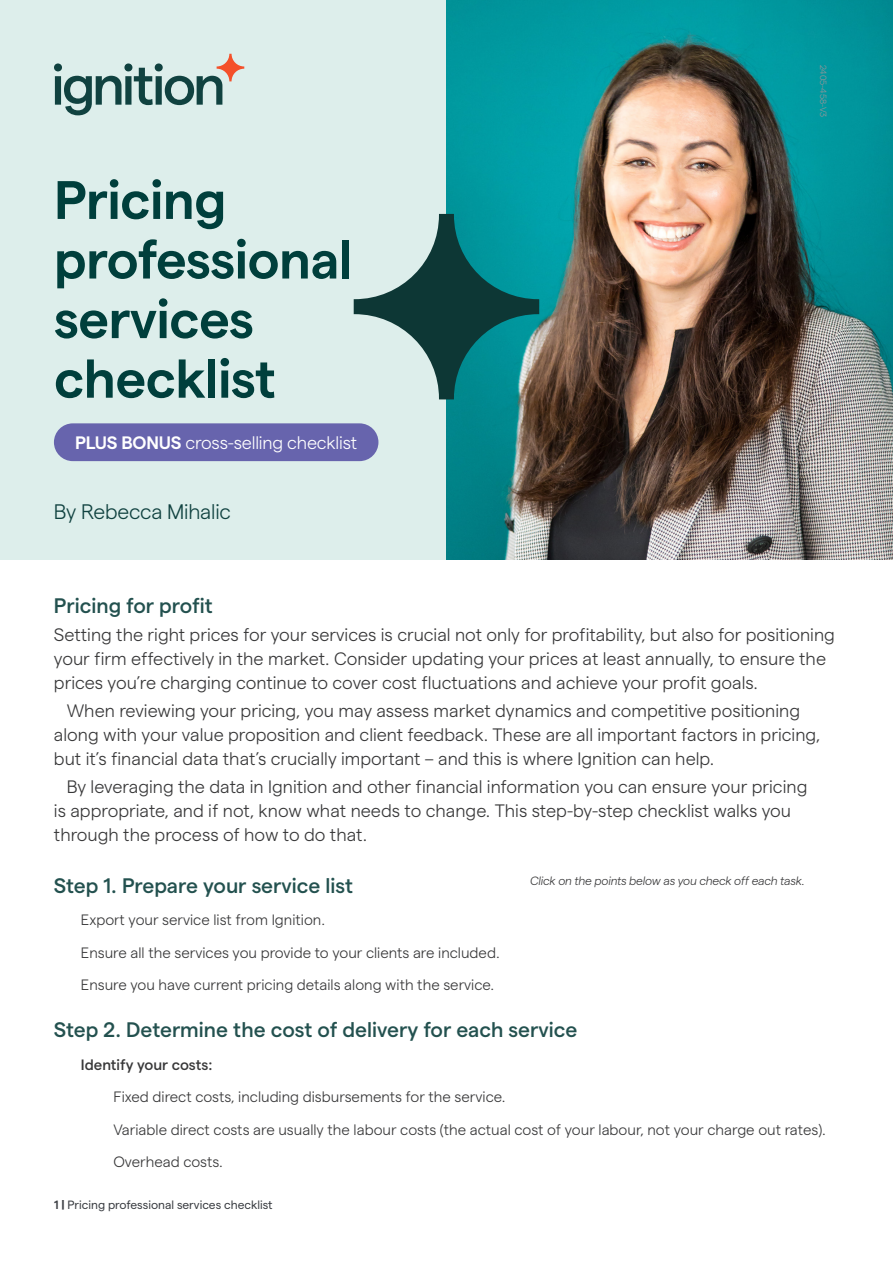
<style>
.page{position:relative;width:893px;height:1263px;background:#fff}
.page>*{position:absolute;margin:0;border:0;box-sizing:border-box;transform-origin:0 0}
.t1{font:600 54px/59.6px "Matter";letter-spacing:-.01em;color:#003f3c}
.t2{font:500 21px "Matter";color:#23514f}
.t3{font:300 21px "Matter";letter-spacing:-.01em;color:#104240}
.t4{font:300 18px/24px "Matter";color:#383839}
.t5{font:300 18px "Matter";letter-spacing:-.01em;color:#fff}
.t6{font:300 15px/32.5px "Matter";color:#383839}
.t7{font:500 15px "Matter";color:#383839}
.t8{font:italic 300 12px "Matter";letter-spacing:-.015em;color:#383839}
.t9{font:12px "Matter";color:#3a3d42}
.t10{font:300 9px "Matter";color:#949498}
.s1{font-weight:600}
</style>
<div class="page">
<div style="left:0;top:0;width:893px;height:559px;background:#ddeeeb"></div>
<img style="left:446px;top:0;width:447px;height:559px">
<svg style="left:354px;top:214px;width:185px;height:185px"></svg>
<svg style="left:54px;top:54px;width:190px;height:61px"></svg>
<div style="left:54px;top:423px;width:324px;height:38px;background:#6764ad;border-radius:19px"></div>
<h1 class="t1" style="left:54px;top:165px;width:300px">Pricing professional services checklist</h1>
<p class="t5" style="left:75px;top:429px;width:284px"><span class="s1">PLUS BONUS</span> cross-selling checklist</p>
<p class="t3" style="left:54px;top:496px;width:179px">By Rebecca Mihalic</p>
<p class="t10" style="left:830px;top:65px;width:54px;rotate:90deg">2405-458-V3</p>
<p class="t2" style="left:54px;top:590px;width:160px">Pricing for profit</p>
<p class="t4" style="left:54px;top:621px;width:782px">Setting the right prices for your services is crucial not only for profitability, but also for positioning your firm effectively in the market. Consider updating your prices at least annually, to ensure the prices you’re charging continue to cover cost fluctuations and achieve your profit goals.</p>
<p class="t4" style="left:54px;top:697px;width:768px;text-indent:13px">When reviewing your pricing, you may assess market dynamics and competitive positioning along with your value proposition and client feedback. These are all important factors in pricing, but it’s financial data that’s crucially important – and this is where Ignition can help.</p>
<p class="t4" style="left:54px;top:774px;width:755px;text-indent:13px">By leveraging the data in Ignition and other financial information you can ensure your pricing is appropriate, and if not, know what needs to change. This step-by-step checklist walks you through the process of how to do that.</p>
<p class="t2" style="left:54px;top:870px;width:301px">Step 1. Prepare your service list</p>
<p class="t6" style="left:81px;top:902px;width:420px">Export your service list from Ignition.<br>Ensure all the services you provide to your clients are included.<br>Ensure you have current pricing details along with the service.</p>
<p class="t2" style="left:54px;top:1014px;width:525px">Step 2. Determine the cost of delivery for each service</p>
<p class="t7" style="left:81px;top:1053px;width:133px">Identify your costs:</p>
<p class="t6" style="left:113px;top:1079px;width:714px">Fixed direct costs, including disbursements for the service.<br>Variable direct costs are usually the labour costs (the actual cost of your labour, not your charge out rates).<br>Overhead costs.</p>
<p class="t8" style="left:530px;top:872px;width:276px">Click on the points below as you check off each task.</p>
<p class="t9" style="left:54px;top:1196px;width:220px"><span class="s1">1 |</span> Pricing professional services checklist</p>
</div>
